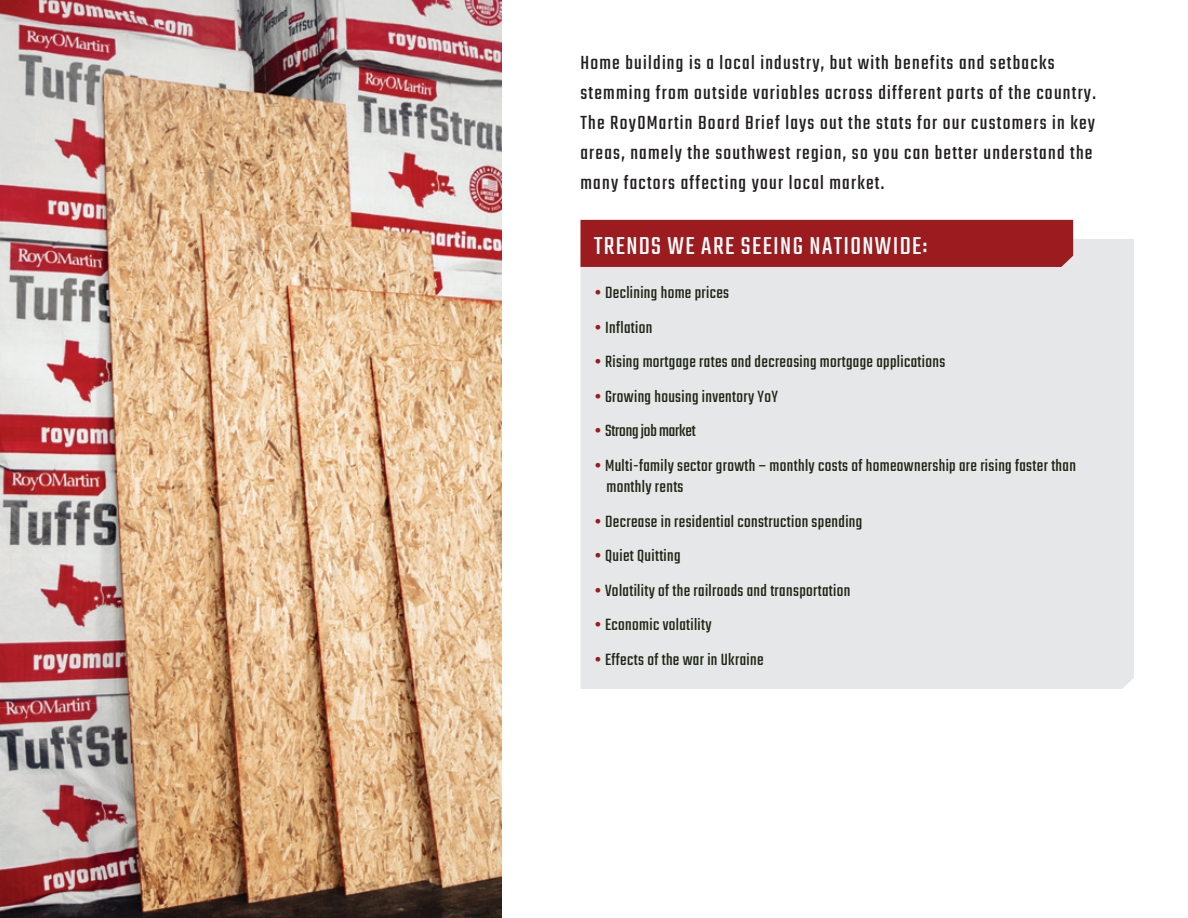
<style>
.page{position:relative;width:1188px;height:918px;background:#fff}
.page>*{position:absolute;margin:0;border:0;box-sizing:border-box;transform-origin:0 0}
.t1{font:27px "Teko";letter-spacing:.05em;color:#fff}
.t2{font:21px/30px "Teko";letter-spacing:.06em;color:#231f20}
.t3{font:18px/21px "Teko";letter-spacing:.02em;color:#1e2713}
.t4{font:18px "Teko";letter-spacing:-.01em;color:#1e2713}
.s1{color:#9c1b1f}
</style>
<div class="page">
<img style="left:0;top:0;width:502px;height:918px">
<div style="left:580px;top:239px;width:554px;height:450px;background:#e6e7e9"></div>
<div style="left:580px;top:220px;width:493px;height:47px;background:#9c1b1f"></div>
<p class="t2" style="left:580px;top:47px;width:517px">Home building is a local industry, but with benefits and setbacks stemming from outside variables across different parts of the country.<br>The RoyOMartin Board Brief lays out the stats for our customers in key areas, namely the southwest region, so you can better understand the many factors affecting your local market.</p>
<h1 class="t1" style="left:594px;top:233px;width:335px">TRENDS WE ARE SEEING NATIONWIDE:</h1>
<p class="t3" style="left:595px;top:282px;width:136px"><span class="s1">•</span> Declining home prices</p>
<p class="t3" style="left:595px;top:317px;width:59px"><span class="s1">•</span> Inflation</p>
<p class="t3" style="left:595px;top:351px;width:352px"><span class="s1">•</span> Rising mortgage rates and decreasing mortgage applications</p>
<p class="t3" style="left:595px;top:386px;width:185px"><span class="s1">•</span> Growing housing inventory YoY</p>
<p class="t4" style="left:595px;top:422px;width:103px"><span class="s1">•</span> Strong job market</p>
<p class="t3" style="left:606px;top:455px;width:471px;text-indent:-12px"><span class="s1">•</span> Multi-family sector growth – monthly costs of homeownership are rising faster than monthly rents</p>
<p class="t3" style="left:595px;top:511px;width:269px"><span class="s1">•</span> Decrease in residential construction spending</p>
<p class="t3" style="left:595px;top:545px;width:88px"><span class="s1">•</span> Quiet Quitting</p>
<p class="t3" style="left:595px;top:580px;width:257px"><span class="s1">•</span> Volatility of the railroads and transportation</p>
<p class="t3" style="left:595px;top:614px;width:119px"><span class="s1">•</span> Economic volatility</p>
<p class="t3" style="left:595px;top:649px;width:170px"><span class="s1">•</span> Effects of the war in Ukraine</p>
</div>
